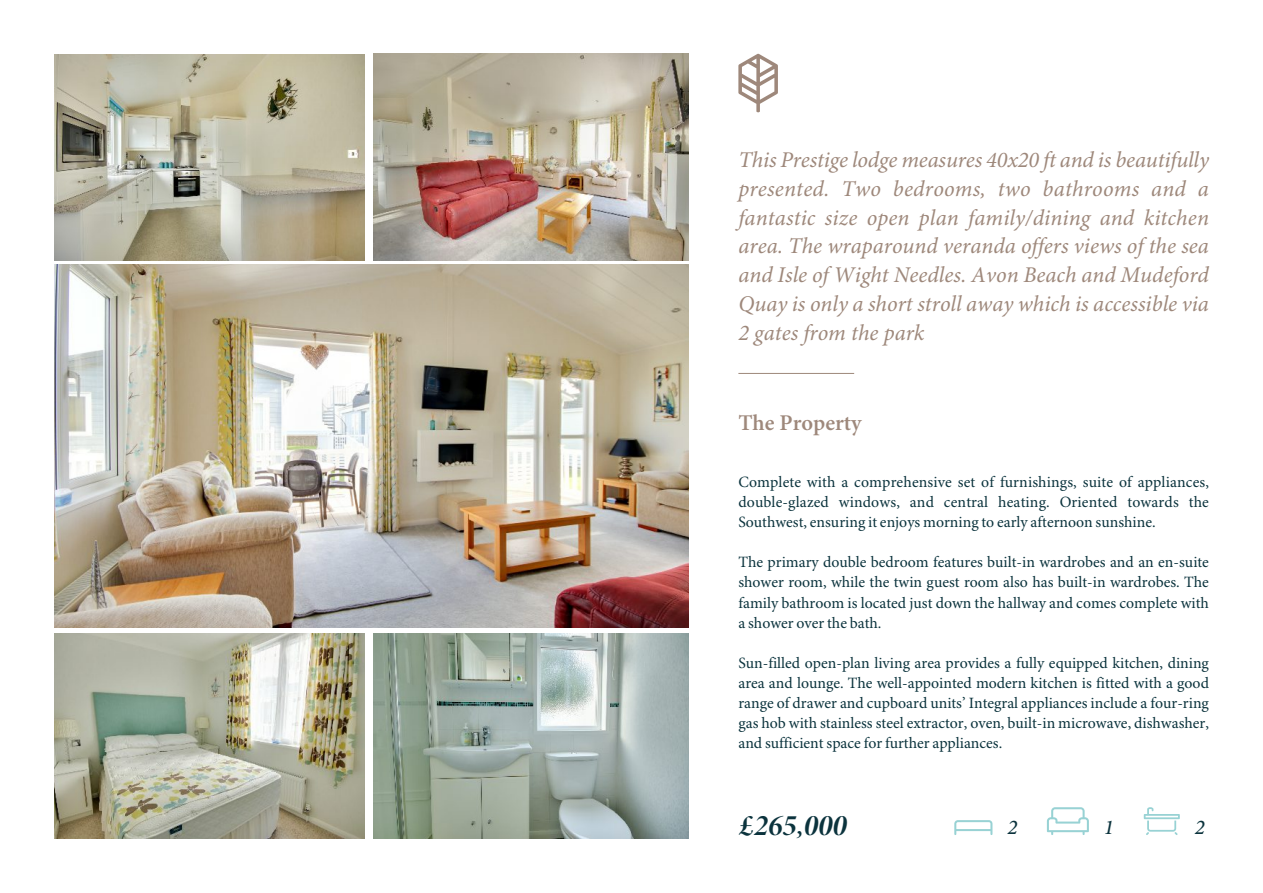
<style>
.page{position:relative;width:1263px;height:893px;background:#fff}
.page>*{position:absolute;margin:0;border:0;box-sizing:border-box;transform-origin:0 0}
.t1{font:30px "Minion Pro Bold It Disp";color:#0b333d}
.t2{font:italic 22.5px/28.8px "Minion Pro";color:#9e887b;text-align:justify}
.t3{font:600 22.5px "Minion Pro";color:#9e887b}
.t4{font:italic 500 21px "Minion Pro";color:#0b333d}
.t5{font:15.75px/20.1px "Minion Pro";color:#0b333d;text-align:justify}
</style>
<div class="page">
<img style="left:54px;top:634px;width:311px;height:205px">
<img style="left:54px;top:265px;width:634px;height:363px">
<img style="left:54px;top:54px;width:310px;height:207px">
<img style="left:373px;top:54px;width:316px;height:207px">
<img style="left:374px;top:634px;width:314px;height:205px">
<hr style="left:738px;top:373px;width:116px;height:1px;background:#9e887b">
<svg style="left:738px;top:54px;width:40px;height:58px"></svg>
<svg style="left:1144px;top:807px;width:36px;height:28px"></svg>
<svg style="left:1047px;top:807px;width:42px;height:28px"></svg>
<svg style="left:954px;top:820px;width:38px;height:15px"></svg>
<hr style="left:955px;top:829px;width:36px;height:2px;background:#98d2d4">
<p class="t2" style="left:738px;top:147px;width:472px">This Prestige lodge measures 40x20 ft and is beautifully presented. Two bedrooms, two bathrooms and a fantastic size open plan family/dining and kitchen area. The wraparound veranda offers views of the sea and Isle of Wight Needles. Avon Beach and Mudeford Quay is only a short stroll away which is accessible via 2 gates from the park</p>
<h2 class="t3" style="left:738px;top:414px;width:125px">The Property</h2>
<p class="t5" style="left:738px;top:473px;width:472px">Complete with a comprehensive set of furnishings, suite of appliances, double-glazed windows, and central heating. Oriented towards the Southwest, ensuring it enjoys morning to early afternoon sunshine.</p>
<p class="t5" style="left:738px;top:554px;width:472px">The primary double bedroom features built-in wardrobes and an en-suite shower room, while the twin guest room also has built-in wardrobes. The family bathroom is located just down the hallway and comes complete with a shower over the bath.</p>
<p class="t5" style="left:738px;top:654px;width:472px">Sun-filled open-plan living area provides a fully equipped kitchen, dining area and lounge. The well-appointed modern kitchen is fitted with a good range of drawer and cupboard units’ Integral appliances include a four-ring gas hob with stainless steel extractor, oven, built-in microwave, dishwasher, and sufficient space for further appliances.</p>
<h1 class="t1" style="left:739px;top:813px;width:109px">£265,000</h1>
<h3 class="t4" style="left:1007px;top:819px;width:12px">2</h3>
<h3 class="t4" style="left:1104px;top:819px;width:12px">1</h3>
<h3 class="t4" style="left:1195px;top:819px;width:12px">2</h3>
</div>
